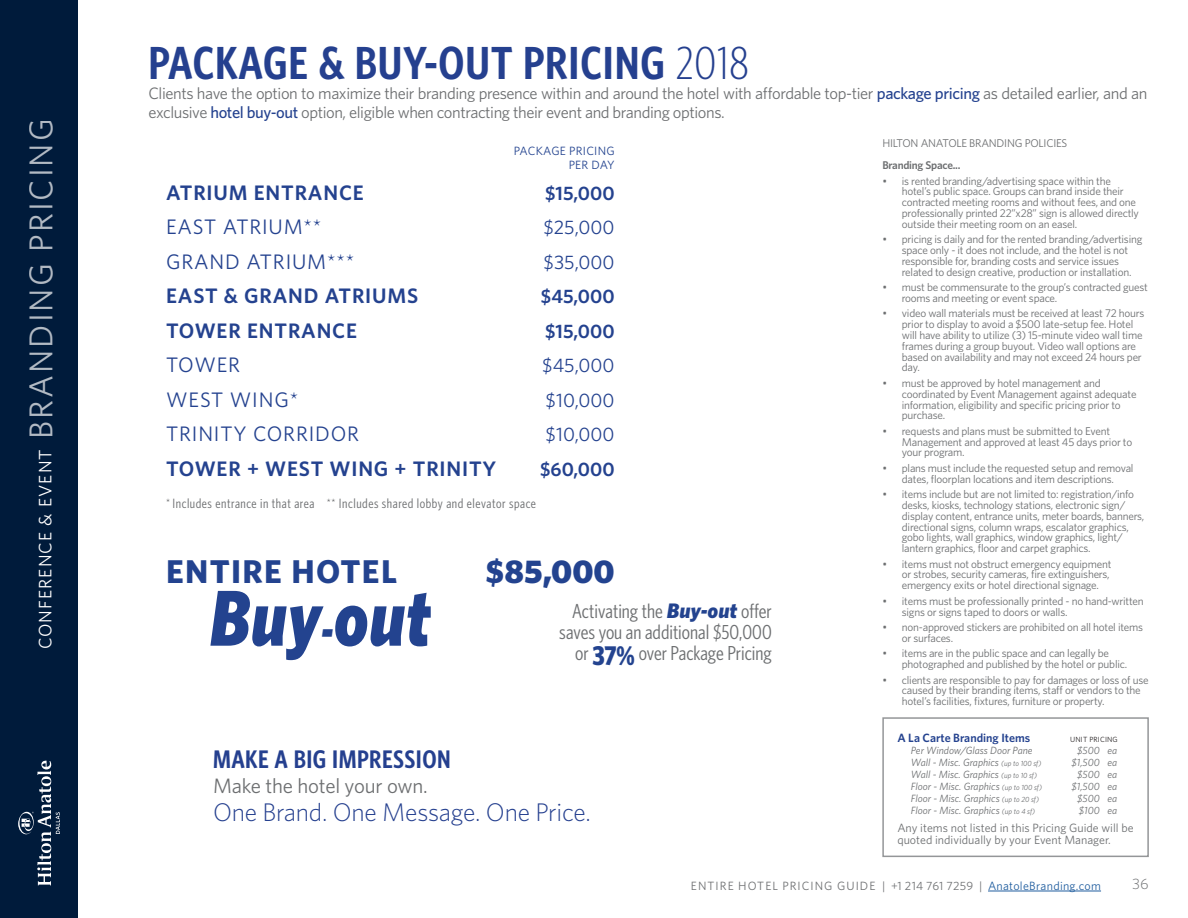
<style>
.page{position:relative;width:1188px;height:918px;background:#fff}
.page>*{position:absolute;margin:0;border:0;box-sizing:border-box;transform-origin:0 0}
.t1{font:italic 900 79.35px "Whitney";color:#23438f;scale:.87 1}
.t2{font:600 46.5px "Whitney Condensed";letter-spacing:.02em;color:#25408f}
.t3{font:700 33px "Whitney";letter-spacing:.04em;color:#23438f}
.t4{font:900 33px "Whitney";color:#23438f}
.t5{font:300 25.5px "Whitney";letter-spacing:-.01em;color:#25408f}
.t6{font:600 25.5px "Whitney Condensed";letter-spacing:.02em;color:#25408f}
.t7{font:600 21px "Whitney";letter-spacing:.04em;color:#24428f}
.t8{font:21px "Whitney";letter-spacing:.04em;color:#24428f}
.t9{font:20.85px "Whitney";letter-spacing:-.01em;color:#6d6f71}
.t10{font:20.25px/20.7px "Whitney Condensed";color:#6e7072;text-align:right}
.t11{font:19.5px "Whitney";color:#24428f}
.t12{font:600 19.5px "Whitney";color:#24428f}
.t13{font:18px "Whitney";letter-spacing:.06em;color:#fff}
.t14{font:16.5px/19.8px "Whitney";letter-spacing:-.025em;color:#6d6f71}
.t15{font:300 15px "Whitney";color:#6d6f71}
.t16{font:13.5px "Whitney Condensed";letter-spacing:.04em;color:#6d6f71}
.t17{font:12px/12px "Whitney";color:#6d6f71}
.t18{font:12px "Whitney";letter-spacing:.035em;color:#6e7072}
.t19{font:600 12px "Whitney";color:#24428f}
.t20{font:12px/14.4px "Whitney";letter-spacing:.02em;color:#23438f;text-align:right}
.t21{font:11.25px/10.8px "Whitney";letter-spacing:-.02em;color:#6d6f71}
.t22{font:600 11.25px "Whitney";letter-spacing:-.02em;color:#6d6f71}
.t23{font:italic 10.5px "Whitney";color:#6d6f71}
.t24{font:7.5px "Whitney";letter-spacing:.02em;color:#231f20}
.s1{font-size:33.15px}
.s2{font-weight:300}
.s3{font-weight:500;color:#24428f}
.s4{font-size:7.5px}
.s5{color:#215e9f}
.s6{font-size:44.4px}
.s7{font-family:"Whitney";font-weight:900;font-style:italic;font-size:21px;color:#23438f}
.s8{font-weight:700;font-size:27px;color:#23438f}
</style>
<div class="page">
<div style="left:0;top:0;width:78px;height:918px;background:#001b3b"></div>
<svg style="left:18px;top:761px;width:42px;height:124px"></svg>
<div style="left:882px;top:717px;width:267px;height:140px;border:2px solid #949698"></div>
<hr style="left:988px;top:891px;width:113px;height:1px;background:#215e9f">
<h3 class="t13" style="left:33px;top:649px;width:532px;rotate:-90deg">CONFERENCE &amp; EVENT <span class="s1">BRANDING PRICING</span></h3>
<h2 class="t2" style="left:148px;top:34px;width:602px">PACKAGE &amp; BUY-OUT PRICING <span class="s2">2018</span></h2>
<p class="t14" style="left:148px;top:83px;width:1000px">Clients have the option to maximize their branding presence within and around the hotel with affordable top-tier <span class="s3">package pricing</span> as detailed earlier, and an exclusive <span class="s3">hotel buy-out</span> option, eligible when contracting their event and branding options.</p>
<p class="t21" style="left:882px;top:137px;width:187px">HILTON ANATOLE BRANDING POLICIES</p>
<p class="t22" style="left:882px;top:158px;width:80px">Branding Space...</p>
<p class="t21" style="left:902px;top:175px;width:239px;text-indent:-20px">• is rented branding/advertising space within the hotel’s public space. Groups can brand inside their contracted meeting rooms and without fees, and one professionally printed 22”x28” sign is allowed directly outside their meeting room on an easel.</p>
<p class="t21" style="left:902px;top:234px;width:242px;text-indent:-20px">• pricing is daily and for the rented branding/advertising space only - it does not include, and the hotel is not responsible for, branding costs and service issues related to design creative, production or installation.</p>
<p class="t21" style="left:902px;top:282px;width:248px;text-indent:-20px">• must be commensurate to the group’s contracted guest rooms and meeting or event space.</p>
<p class="t21" style="left:902px;top:308px;width:244px;text-indent:-20px">• video wall materials must be received at least 72 hours prior to display to avoid a $500 late-setup fee. Hotel will have ability to utilize (3) 15-minute video wall time frames during a group buyout. Video wall options are based on availability and may not exceed 24 hours per day.</p>
<p class="t21" style="left:902px;top:377px;width:236px;text-indent:-20px">• must be approved by hotel management and coordinated by Event Management against adequate information, eligibility and specific pricing prior to purchase.</p>
<p class="t21" style="left:902px;top:425px;width:232px;text-indent:-20px">• requests and plans must be submitted to Event<br>Management and approved at least 45 days prior to your program.</p>
<p class="t21" style="left:882px;top:462px;width:253px;text-align:center">• plans must include the requested setup and removal dates, floorplan locations and item descriptions.</p>
<p class="t21" style="left:902px;top:489px;width:244px;text-indent:-20px">• items include but are not limited to: registration/info desks, kiosks, technology stations, electronic sign/ display content, entrance units, meter boards, banners, directional signs, column wraps, escalator graphics, gobo lights, wall graphics, window graphics, light/ lantern graphics, floor and carpet graphics.</p>
<p class="t21" style="left:902px;top:558px;width:211px;text-indent:-20px">• items must not obstruct emergency equipment or strobes, security cameras, fire extinguishers, emergency exits or hotel directional signage.</p>
<p class="t21" style="left:902px;top:595px;width:243px;text-indent:-20px">• items must be professionally printed - no hand-written signs or signs taped to doors or walls.</p>
<p class="t21" style="left:902px;top:621px;width:243px;text-indent:-20px">• non-approved stickers are prohibited on all hotel items or surfaces.</p>
<p class="t21" style="left:902px;top:648px;width:227px;text-indent:-20px">• items are in the public space and can legally be photographed and published by the hotel or public.</p>
<p class="t21" style="left:902px;top:674px;width:248px;text-indent:-20px">• clients are responsible to pay for damages or loss of use caused by their branding items, staff or vendors to the hotel’s facilities, fixtures, furniture or property.</p>
<p class="t19" style="left:897px;top:729px;width:134px">A La Carte Branding Items</p>
<p class="t24" style="left:1070px;top:734px;width:49px">UNIT PRICING</p>
<p class="t23" style="left:911px;top:743px;width:123px">Per Window/Glass Door Pane</p>
<p class="t23" style="left:1077px;top:743px;width:41px">$500 ea</p>
<p class="t23" style="left:911px;top:755px;width:132px">Wall - Misc. Graphics <span class="s4">(up to 100 sf)</span></p>
<p class="t23" style="left:1072px;top:755px;width:47px">$1,500 ea</p>
<p class="t23" style="left:911px;top:767px;width:128px">Wall - Misc. Graphics <span class="s4">(up to 10 sf)</span></p>
<p class="t23" style="left:1077px;top:767px;width:41px">$500 ea</p>
<p class="t23" style="left:911px;top:779px;width:133px">Floor - Misc. Graphics <span class="s4">(up to 100 sf)</span></p>
<p class="t23" style="left:1072px;top:779px;width:47px">$1,500 ea</p>
<p class="t23" style="left:911px;top:791px;width:130px">Floor - Misc. Graphics <span class="s4">(up to 20 sf)</span></p>
<p class="t23" style="left:1077px;top:791px;width:41px">$500 ea</p>
<p class="t23" style="left:911px;top:803px;width:126px">Floor - Misc. Graphics <span class="s4">(up to 4 sf)</span></p>
<p class="t23" style="left:1079px;top:803px;width:40px">$100 ea</p>
<p class="t17" style="left:897px;top:822px;width:238px">Any items not listed in this Pricing Guide will be quoted individually by your Event Manager.</p>
<p class="t18" style="left:691px;top:878px;width:412px">ENTIRE HOTEL PRICING GUIDE | +1 214 761 7259 | <span class="s5">AnatoleBranding.com</span></p>
<p class="t20" style="left:514px;top:143px;width:102px">PACKAGE PRICING<br>PER DAY</p>
<h3 class="t7" style="left:166px;top:179px;width:199px">ATRIUM ENTRANCE</h3>
<h3 class="t12" style="left:545px;top:180px;width:71px">$15,000</h3>
<h3 class="t8" style="left:166px;top:213px;width:157px">EAST ATRIUM**</h3>
<h3 class="t11" style="left:543px;top:215px;width:73px">$25,000</h3>
<h3 class="t8" style="left:166px;top:248px;width:190px">GRAND ATRIUM***</h3>
<h3 class="t11" style="left:544px;top:249px;width:73px">$35,000</h3>
<h3 class="t7" style="left:166px;top:282px;width:254px">EAST &amp; GRAND ATRIUMS</h3>
<h3 class="t12" style="left:541px;top:284px;width:75px">$45,000</h3>
<h3 class="t7" style="left:166px;top:317px;width:192px">TOWER ENTRANCE</h3>
<h3 class="t12" style="left:545px;top:318px;width:71px">$15,000</h3>
<h3 class="t8" style="left:166px;top:351px;width:75px">TOWER</h3>
<h3 class="t11" style="left:542px;top:353px;width:74px">$45,000</h3>
<h3 class="t8" style="left:166px;top:386px;width:134px">WEST WING*</h3>
<h3 class="t11" style="left:546px;top:387px;width:70px">$10,000</h3>
<h3 class="t8" style="left:166px;top:420px;width:195px">TRINITY CORRIDOR</h3>
<h3 class="t11" style="left:546px;top:422px;width:70px">$10,000</h3>
<h3 class="t7" style="left:166px;top:455px;width:332px">TOWER + WEST WING + TRINITY</h3>
<h3 class="t12" style="left:540px;top:456px;width:76px">$60,000</h3>
<p class="t16" style="left:166px;top:495px;width:371px">* Includes entrance in that area ** Includes shared lobby and elevator space</p>
<h3 class="t3" style="left:166px;top:549px;width:232px">ENTIRE HOTEL</h3>
<h3 class="t4" style="left:486px;top:549px;width:130px">$85,000</h3>
<h1 class="t1" style="left:209px;top:565px;width:256px">Buy<span class="s6">-</span>out</h1>
<h3 class="t10" style="left:559px;top:600px;width:214px">Activating the <span class="s7">Buy-out</span> offer saves you an additional $50,000 or <span class="s8">37%</span> over Package Pricing</h3>
<h3 class="t6" style="left:213px;top:743px;width:239px">MAKE A BIG IMPRESSION</h3>
<h3 class="t9" style="left:213px;top:772px;width:216px">Make the hotel your own.</h3>
<h3 class="t5" style="left:213px;top:795px;width:379px">One Brand. One Message. One Price.</h3>
<h3 class="t15" style="left:1132px;top:874px;width:18px">36</h3>
</div>
